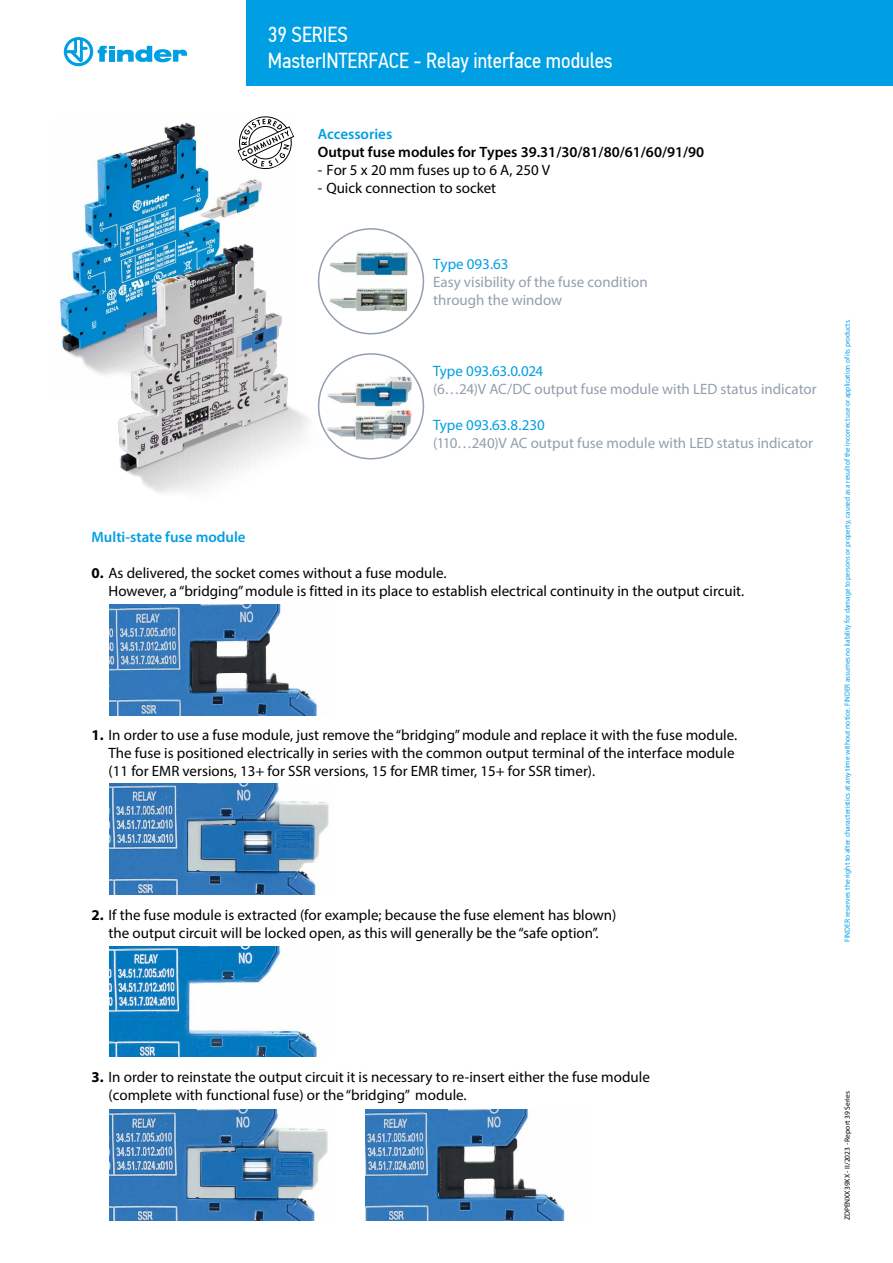
<style>
.page{position:relative;width:893px;height:1263px;background:#fff}
.page>*{position:absolute;margin:0;border:0;box-sizing:border-box;transform-origin:0 0}
.t1{font:21.75px/26.1px "PF Din Text Cond Pro";color:#fff}
.t2{font:15px/18px "Myriad Pro";color:#000}
.t3{font:15px/18px "Myriad Pro";color:#929fae}
.t4{font:600 15px "Myriad Pro";color:#000}
.t5{font:600 15px "Myriad Pro";color:#009fe3}
.t6{font:15px "Myriad Pro";color:#009fe3}
.t7{font:15px "Myriad Pro";letter-spacing:-.02em;color:#009fe3}
.t8{font:7.5px "Myriad Pro";color:#009fe3}
.t9{font:7.5px "Myriad Pro";color:#000}
.s1{font-weight:700}
</style>
<div class="page">
<img style="left:58px;top:122px;width:204px;height:253px">
<svg style="left:235px;top:116px;width:59px;height:57px"></svg>
<img style="left:111px;top:239px;width:247px;height:254px">
<img style="left:110px;top:605px;width:207px;height:110px">
<img style="left:110px;top:783px;width:219px;height:111px">
<img style="left:110px;top:946px;width:207px;height:111px">
<img style="left:110px;top:1110px;width:218px;height:110px">
<img style="left:365px;top:1110px;width:200px;height:110px">
<img style="left:329px;top:251px;width:79px;height:25px">
<img style="left:329px;top:286px;width:79px;height:26px">
<div style="left:318px;top:228px;width:106px;height:106px;border:2px solid #929fae;border-radius:50%"></div>
<img style="left:326px;top:375px;width:88px;height:33px">
<svg style="left:326px;top:408px;width:88px;height:32px"></svg>
<div style="left:318px;top:353px;width:106px;height:106px;border:2px solid #929fae;border-radius:50%"></div>
<div style="left:247px;top:0;width:646px;height:85px;background:#009fe3"></div>
<svg style="left:64px;top:37px;width:123px;height:29px"></svg>
<h1 class="t1" style="left:268px;top:21px;width:346px">39 SERIES<br>MasterINTERFACE - Relay interface modules</h1>
<p class="t5" style="left:318px;top:124px;width:76px">Accessories</p>
<p class="t4" style="left:318px;top:142px;width:388px">Output fuse modules for Types 39.31/30/81/80/61/60/91/90</p>
<p class="t2" style="left:318px;top:161px;width:234px">- For 5 x 20 mm fuses up to 6 A, 250 V</p>
<p class="t2" style="left:318px;top:179px;width:180px">- Quick connection to socket</p>
<p class="t6" style="left:433px;top:255px;width:77px">Type 093.63</p>
<p class="t3" style="left:433px;top:273px;width:216px">Easy visibility of the fuse condition through the window</p>
<p class="t7" style="left:433px;top:362px;width:112px">Type 093.63.0.024</p>
<p class="t3" style="left:433px;top:380px;width:385px">(6…24)V AC/DC output fuse module with LED status indicator</p>
<p class="t6" style="left:433px;top:416px;width:113px">Type 093.63.8.230</p>
<p class="t3" style="left:433px;top:434px;width:381px">(110…240)V AC output fuse module with LED status indicator</p>
<p class="t5" style="left:92px;top:527px;width:156px">Multi-state fuse module</p>
<p class="t2" style="left:109px;top:563px;width:637px;text-indent:-17px"><span class="s1">0.</span> As delivered, the socket comes without a fuse module.<br>However, a “bridging” module is fitted in its place to establish electrical continuity in the output circuit.</p>
<p class="t2" style="left:109px;top:725px;width:630px;text-indent:-17px"><span class="s1">1.</span> In order to use a fuse module, just remove the “bridging” module and replace it with the fuse module.<br>The fuse is positioned electrically in series with the common output terminal of the interface module (11 for EMR versions, 13+ for SSR versions, 15 for EMR timer, 15+ for SSR timer).</p>
<p class="t2" style="left:92px;top:905px;width:526px;text-align:center"><span class="s1">2.</span> If the fuse module is extracted (for example; because the fuse element has blown) the output circuit will be locked open, as this will generally be the “safe option”.</p>
<p class="t8" style="left:843px;top:942px;width:624px;rotate:-90deg">FINDER reserves the right to alter characteristics at any time without notice. FINDER assumes no liability for damage to persons or property, caused as a result of the incorrect use or application of its products.</p>
<p class="t2" style="left:109px;top:1067px;width:543px;text-indent:-17px"><span class="s1">3.</span> In order to reinstate the output circuit it is necessary to re-insert either the fuse module (complete with functional fuse) or the “bridging” module.</p>
<p class="t9" style="left:843px;top:1220px;width:131px;rotate:-90deg">ZDPENXX39XX - II/2023 - Report 39 Series</p>
</div>
